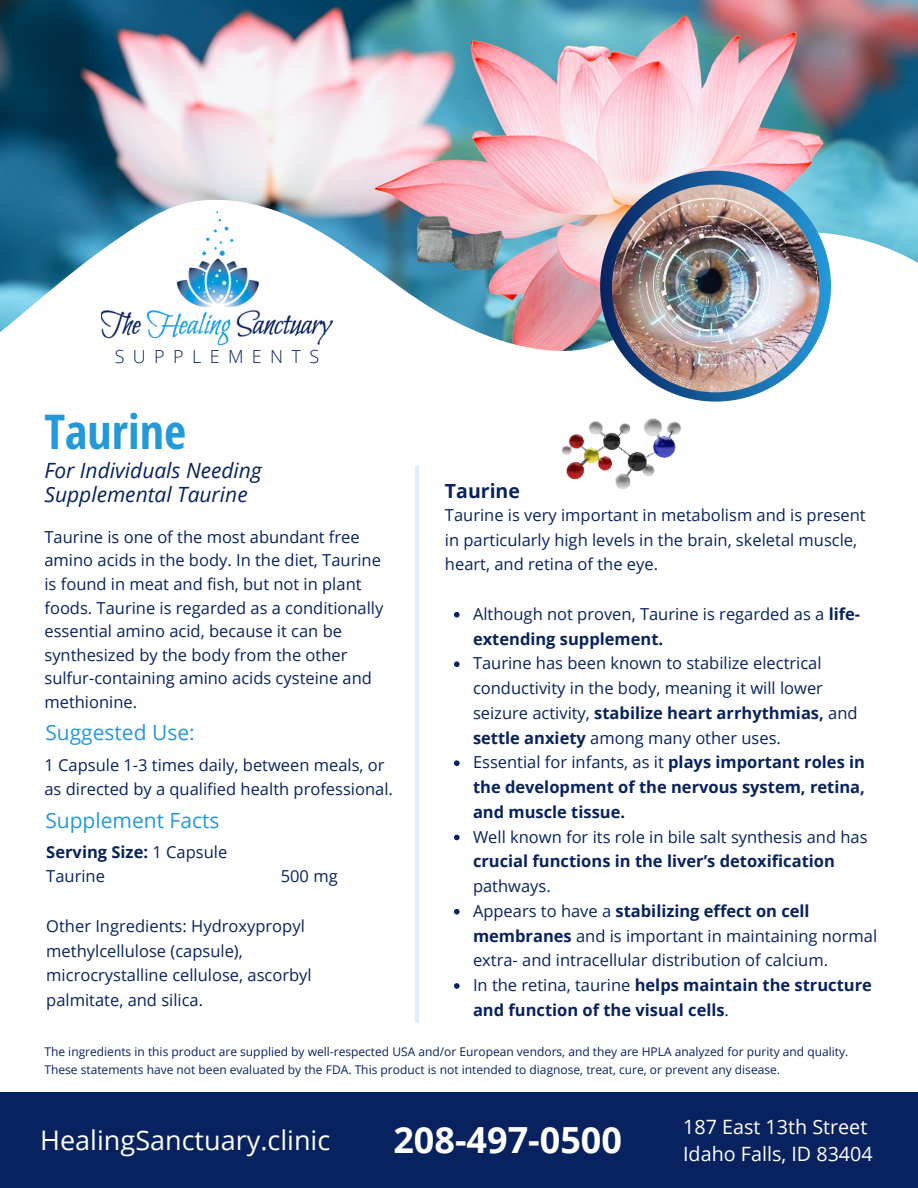
<style>
.page{position:relative;width:918px;height:1188px;background:#fff}
.page>*{position:absolute;margin:0;border:0;box-sizing:border-box;transform-origin:0 0}
.t1{font:700 48px "Open Sans Hebrew Condensed";color:#2499d9}
.t2{font:700 36px "Open Sans";color:#fff}
.t3{font:27px "Open Sans";color:#fff}
.t4{font:italic 21px/23.7px "Open Sans";color:#08225f}
.t5{font:21px "Open Sans";color:#2499d9}
.t6{font:19.8px/27.2px "Open Sans";color:#fff}
.t7{font:700 19.5px "Open Sans";color:#08225f}
.t8{font:300 18px "Open Sans";letter-spacing:.465em;color:#08225f}
.t9{font:16.5px/24.8px "Open Sans";color:#08225f}
.t10{font:700 16.5px "Open Sans";color:#08225f}
.t11{font:12px/18px "Open Sans";color:#08225f}
.s1{font-weight:700}
</style>
<div class="page">
<img style="left:0;top:0;width:918px;height:200px">
<svg style="left:0;top:200px;width:918px;height:151px"></svg>
<svg style="left:600px;top:171px;width:231px;height:231px"></svg>
<img style="left:612px;top:185px;width:208px;height:207px;border-radius:50%">
<hr style="left:415px;top:468px;width:4px;height:553px;background:#dff0f9">
<img style="left:102px;top:211px;width:230px;height:134px">
<div style="left:0;top:1092px;width:918px;height:96px;background:#08225f"></div>
<img style="left:389px;top:195px;width:140px;height:93px">
<img style="left:561px;top:418px;width:120px;height:71px">
<svg style="left:454px;top:612px;width:6px;height:6px"></svg>
<svg style="left:454px;top:661px;width:6px;height:6px"></svg>
<svg style="left:454px;top:760px;width:6px;height:6px"></svg>
<svg style="left:454px;top:835px;width:6px;height:5px"></svg>
<svg style="left:454px;top:909px;width:6px;height:6px"></svg>
<svg style="left:454px;top:983px;width:6px;height:6px"></svg>
<p class="t8" style="left:115px;top:344px;width:206px">SUPPLEMENTS</p>
<h1 class="t1" style="left:44px;top:404px;width:143px">Taurine</h1>
<p class="t4" style="left:44px;top:458px;width:219px">For Individuals Needing<br>Supplemental Taurine</p>
<p class="t9" style="left:44px;top:524px;width:340px;line-height:23.7px">Taurine is one of the most abundant free amino acids in the body. In the diet, Taurine is found in meat and fish, but not in plant foods. Taurine is regarded as a conditionally essential amino acid, because it can be synthesized by the body from the other sulfur-containing amino acids cysteine and methionine.</p>
<p class="t5" style="left:45px;top:718px;width:151px">Suggested Use:</p>
<p class="t9" style="left:44px;top:753px;width:350px;line-height:23.7px">1 Capsule 1-3 times daily, between meals, or as directed by a qualified health professional.</p>
<p class="t5" style="left:45px;top:806px;width:176px">Supplement Facts</p>
<p class="t9" style="left:46px;top:839px;width:182px"><span class="s1">Serving Size:</span> 1 Capsule<br>Taurine</p>
<p class="t9" style="left:281px;top:864px;width:58px">500 mg</p>
<p class="t9" style="left:46px;top:913px;width:267px">Other Ingredients: Hydroxypropyl methylcellulose (capsule), microcrystalline cellulose, ascorbyl palmitate, and silica.</p>
<p class="t7" style="left:445px;top:477px;width:77px">Taurine</p>
<p class="t9" style="left:445px;top:502px;width:422px">Taurine is very important in metabolism and is present in particularly high levels in the brain, skeletal muscle, heart, and retina of the eye.</p>
<p class="t9" style="left:473px;top:601px;width:389px">Although not proven, Taurine is regarded as a <span class="s1">life&shy;extending supplement.</span></p>
<p class="t9" style="left:473px;top:650px;width:394px">Taurine has been known to stabilize electrical conductivity in the body, meaning it will lower seizure activity, <span class="s1">stabilize heart arrhythmias,</span> and <span class="s1">settle anxiety</span> among many other uses.<br>Essential for infants, as it <span class="s1">plays important roles in the development of the nervous system, retina, and muscle tissue.</span></p>
<p class="t9" style="left:473px;top:824px;width:396px">Well known for its role in bile salt synthesis and has</p>
<p class="t10" style="left:473px;top:850px;width:363px">crucial functions in the liver’s detoxification</p>
<p class="t9" style="left:473px;top:873px;width:406px">pathways.<br>Appears to have a <span class="s1">stabilizing effect on cell membranes</span> and is important in maintaining normal extra- and intracellular distribution of calcium.<br>In the retina, taurine <span class="s1">helps maintain the structure and function of the visual cells</span>.</p>
<p class="t11" style="left:44px;top:1042px;width:805px">The ingredients in this product are supplied by well-respected USA and/or European vendors, and they are HPLA analyzed for purity and quality.<br>These statements have not been evaluated by the FDA. This product is not intended to diagnose, treat, cure, or prevent any disease.</p>
<h3 class="t3" style="left:40px;top:1121px;width:292px">HealingSanctuary.clinic</h3>
<h2 class="t2" style="left:393px;top:1115px;width:230px">208-497-0500</h2>
<p class="t6" style="left:683px;top:1112px;width:191px">187 East 13th Street<br>Idaho Falls, ID 83404</p>
</div>
